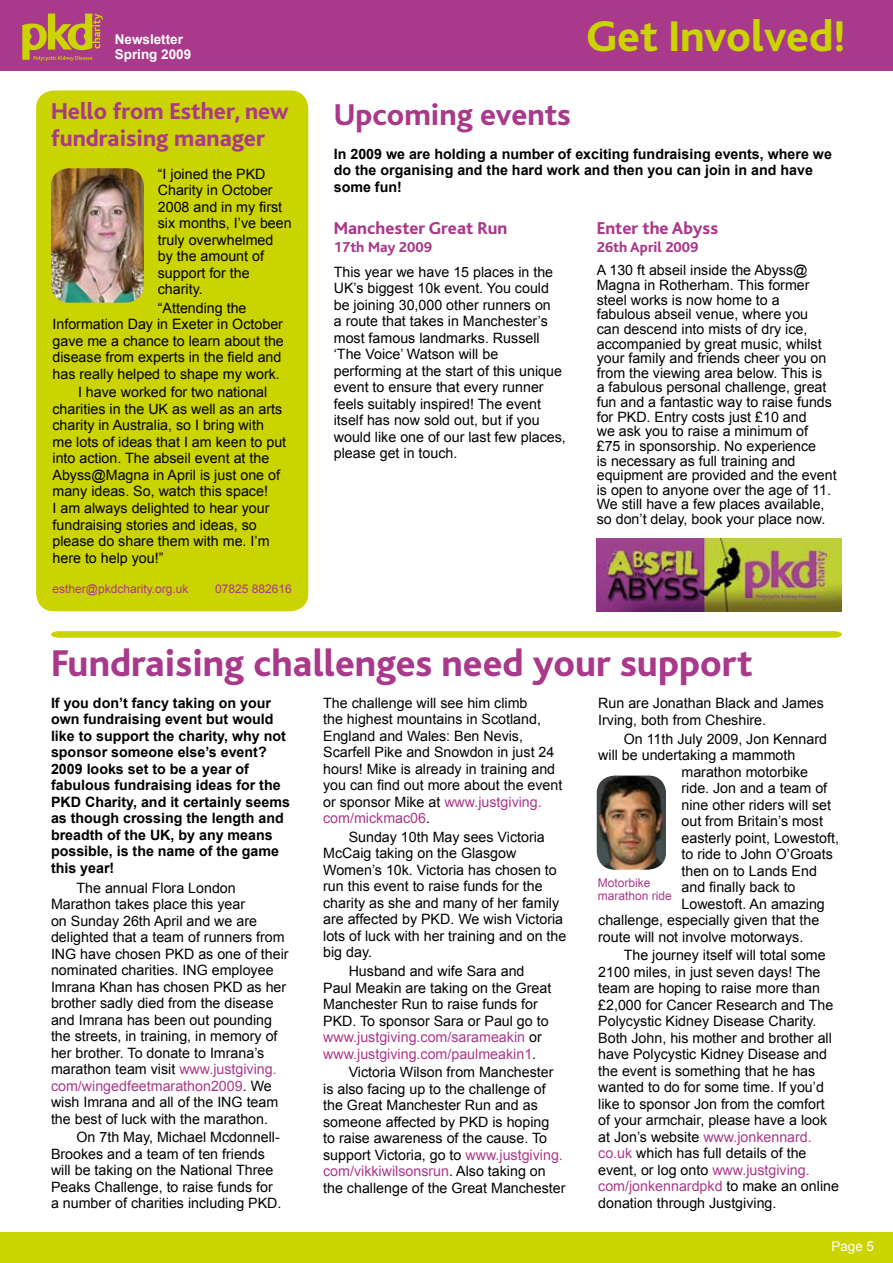
<style>
.page{position:relative;width:893px;height:1263px;background:#fff}
.page>*{position:absolute;margin:0;border:0;box-sizing:border-box;transform-origin:0 0}
.t1{font:800 45px "Bliss";color:#cbd300}
.t2{font:800 39px "Bliss";color:#a9398a}
.t3{font:800 31.5px "Bliss";color:#a9398a}
.t4{font:800 24px/27px "Bliss";color:#a9398a}
.t5{font:800 18px "Bliss";color:#a9398a}
.t6{font:800 15px "Bliss";color:#a9398a}
.t7{font:14.25px/16.5px "Arial";color:#000}
.t8{font:700 14.25px/16.5px "Arial";color:#000}
.t9{font:700 13.5px/15px "Arial";color:#fff}
.t10{font:13.5px "Arial";color:#fff}
.t11{font:12px/13.5px "Arial";color:#a9398a}
.s1{color:#a9398a}
</style>
<div class="page">
<div style="left:36px;top:90px;width:272px;height:521px;background:#cbd300;border-radius:18px"></div>
<div style="left:0;top:0;width:893px;height:71px;background:#a9398a"></div>
<svg style="left:22px;top:14px;width:81px;height:47px"></svg>
<div style="left:0;top:1232px;width:893px;height:31px;background:#cbd300"></div>
<img style="left:51px;top:168px;width:93px;height:134px;border-radius:18px">
<svg style="left:51px;top:631px;width:791px;height:7px;background:#ced510"></svg>
<img style="left:597px;top:538px;width:245px;height:73px">
<img style="left:597px;top:775px;width:69px;height:95px;border-radius:18px">
<p class="t9" style="left:115px;top:32px;width:78px">Newsletter<br>Spring 2009</p>
<h3 class="t4" style="left:51px;top:99px;width:239px">Hello from Esther, new fundraising manager</h3>
<p class="t7" style="left:158px;top:165px;width:135px">“I joined the PKD<br>Charity in October<br>2008 and in my first six months, I’ve been truly overwhelmed by the amount of support for the charity.</p>
<p class="t7" style="left:53px;top:300px;width:233px;text-indent:105px">“Attending the<br>Information Day in Exeter in October gave me a chance to learn about the disease from experts in the field and has really helped to shape my work.</p>
<p class="t7" style="left:53px;top:384px;width:235px;text-indent:26px">I have worked for two national charities in the UK as well as an arts charity in Australia, so I bring with me lots of ideas that I am keen to put into action. The abseil event at the<br>Abyss@Magna in April is just one of many ideas. So, watch this space!<br>I am always delighted to hear your fundraising stories and ideas, so please do share them with me. I’m here to help you!”</p>
<p class="t11" style="left:53px;top:582px;width:138px">esther@pkdcharity.org.uk</p>
<p class="t11" style="left:215px;top:582px;width:78px">07825 882616</p>
<h1 class="t1" style="left:586px;top:13px;width:261px">Get Involved!</h1>
<h3 class="t3" style="left:334px;top:98px;width:239px">Upcoming events</h3>
<p class="t8" style="left:334px;top:146px;width:500px">In 2009 we are holding a number of exciting fundraising events, where we do the organising and the hard work and then you can join in and have some fun!</p>
<p class="t5" style="left:334px;top:219px;width:175px">Manchester Great Run</p>
<p class="t6" style="left:334px;top:239px;width:100px">17th May 2009</p>
<p class="t7" style="left:334px;top:264px;width:234px">This year we have 15 places in the<br>UK’s biggest 10k event. You could be joining 30,000 other runners on<br>a route that takes in Manchester’s most famous landmarks. Russell ‘The Voice’ Watson will be performing at the start of this unique event to ensure that every runner feels suitably inspired! The event itself has now sold out, but if you would like one of our last few places, please get in touch.</p>
<p class="t5" style="left:597px;top:219px;width:123px">Enter the Abyss</p>
<p class="t6" style="left:597px;top:239px;width:103px">26th April 2009</p>
<p class="t7" style="left:597px;top:263px;width:242px;line-height:14.5px">A 130 ft abseil inside the Abyss@ Magna in Rotherham. This former steel works is now home to a fabulous abseil venue, where you<br>can descend into mists of dry ice, accompanied by great music, whilst your family and friends cheer you on from the viewing area below. This is<br>a fabulous personal challenge, great fun and a fantastic way to raise funds for PKD. Entry costs just £10 and<br>we ask you to raise a minimum of<br>£75 in sponsorship. No experience<br>is necessary as full training and equipment are provided and the event is open to anyone over the age of 11.<br>We still have a few places available, so don’t delay, book your place now.</p>
<h2 class="t2" style="left:51px;top:643px;width:703px">Fundraising challenges need your support</h2>
<p class="t8" style="left:51px;top:694px;width:240px">If you don’t fancy taking on your own fundraising event but would like to support the charity, why not sponsor someone else’s event?<br>2009 looks set to be a year of fabulous fundraising ideas for the<br>PKD Charity, and it certainly seems as though crossing the length and breadth of the UK, by any means possible, is the name of the game this year!</p>
<p class="t7" style="left:51px;top:879px;width:239px;text-indent:26px">The annual Flora London Marathon takes place this year<br>on Sunday 26th April and we are delighted that a team of runners from ING have chosen PKD as one of their nominated charities. ING employee Imrana Khan has chosen PKD as her brother sadly died from the disease and Imrana has been out pounding the streets, in training, in memory of her brother. To donate to Imrana’s marathon team visit <span class="s1">www.justgiving. com/wingedfeetmarathon2009</span>. We wish Imrana and all of the ING team the best of luck with the marathon.</p>
<p class="t7" style="left:51px;top:1129px;width:232px;text-indent:26px">On 7th May, Michael Mcdonnell-Brookes and a team of ten friends will be taking on the National Three Peaks Challenge, to raise funds for a number of charities including PKD.</p>
<p class="t7" style="left:323px;top:694px;width:241px">The challenge will see him climb<br>the highest mountains in Scotland,<br>England and Wales: Ben Nevis,<br>Scarfell Pike and Snowdon in just 24 hours! Mike is already in training and you can find out more about the event or sponsor Mike at <span class="s1">www.justgiving. com/mickmac06</span>.</p>
<p class="t7" style="left:323px;top:829px;width:245px;text-indent:26px">Sunday 10th May sees Victoria<br>McCaig taking on the Glasgow<br>Women’s 10k. Victoria has chosen to run this event to raise funds for the charity as she and many of her family are affected by PKD. We wish Victoria lots of luck with her training and on the big day.</p>
<p class="t7" style="left:323px;top:963px;width:230px;text-indent:26px">Husband and wife Sara and<br>Paul Meakin are taking on the Great<br>Manchester Run to raise funds for<br>PKD. To sponsor Sara or Paul go to <span class="s1">www.justgiving.com/sarameakin</span> or <span class="s1">www.justgiving.com/paulmeakin1</span>.</p>
<p class="t7" style="left:323px;top:1064px;width:244px;text-indent:26px">Victoria Wilson from Manchester is also facing up to the challenge of the Great Manchester Run and as someone affected by PKD is hoping<br>to raise awareness of the cause. To support Victoria, go to <span class="s1">www.justgiving. com/vikkiwilsonsrun</span>. Also taking on the challenge of the Great Manchester</p>
<p class="t7" style="left:598px;top:695px;width:227px">Run are Jonathan Black and James<br>Irving, both from Cheshire.</p>
<p class="t7" style="left:624px;top:730px;width:205px">On 11th July 2009, Jon Kennard</p>
<p class="t7" style="left:598px;top:747px;width:199px">will be undertaking a mammoth</p>
<p class="t7" style="left:681px;top:763px;width:128px">marathon motorbike</p>
<p class="t7" style="left:681px;top:780px;width:147px">ride. Jon and a team of</p>
<p class="t7" style="left:681px;top:796px;width:151px">nine other riders will set</p>
<p class="t7" style="left:681px;top:813px;width:143px">out from Britain’s most</p>
<p class="t7" style="left:681px;top:829px;width:159px">easterly point, Lowestoft,</p>
<p class="t7" style="left:681px;top:846px;width:153px">to ride to John O’Groats</p>
<p class="t7" style="left:681px;top:862px;width:137px">then on to Lands End</p>
<p class="t7" style="left:681px;top:879px;width:116px">and finally back to</p>
<p class="t7" style="left:681px;top:895px;width:145px">Lowestoft. An amazing</p>
<p class="t7" style="left:598px;top:912px;width:222px">challenge, especially given that the</p>
<p class="t7" style="left:598px;top:928px;width:207px">route will not involve motorways.</p>
<p class="t7" style="left:598px;top:947px;width:242px;text-indent:26px">The journey itself will total some 2100 miles, in just seven days! The team are hoping to raise more than £2,000 for Cancer Research and The Polycystic Kidney Disease Charity.<br>Both John, his mother and brother all have Polycystic Kidney Disease and the event is something that he has wanted to do for some time. If you’d like to sponsor Jon from the comfort of your armchair, please have a look at Jon’s website <span class="s1">www.jonkennard. co.uk</span> which has full details of the event, or log onto <span class="s1">www.justgiving. com/jonkennardpkd</span> to make an online donation through Justgiving.</p>
<p class="t11" style="left:598px;top:876px;width:76px">Motorbike marathon ride</p>
<p class="t10" style="left:831px;top:1239px;width:44px">Page 5</p>
</div>
